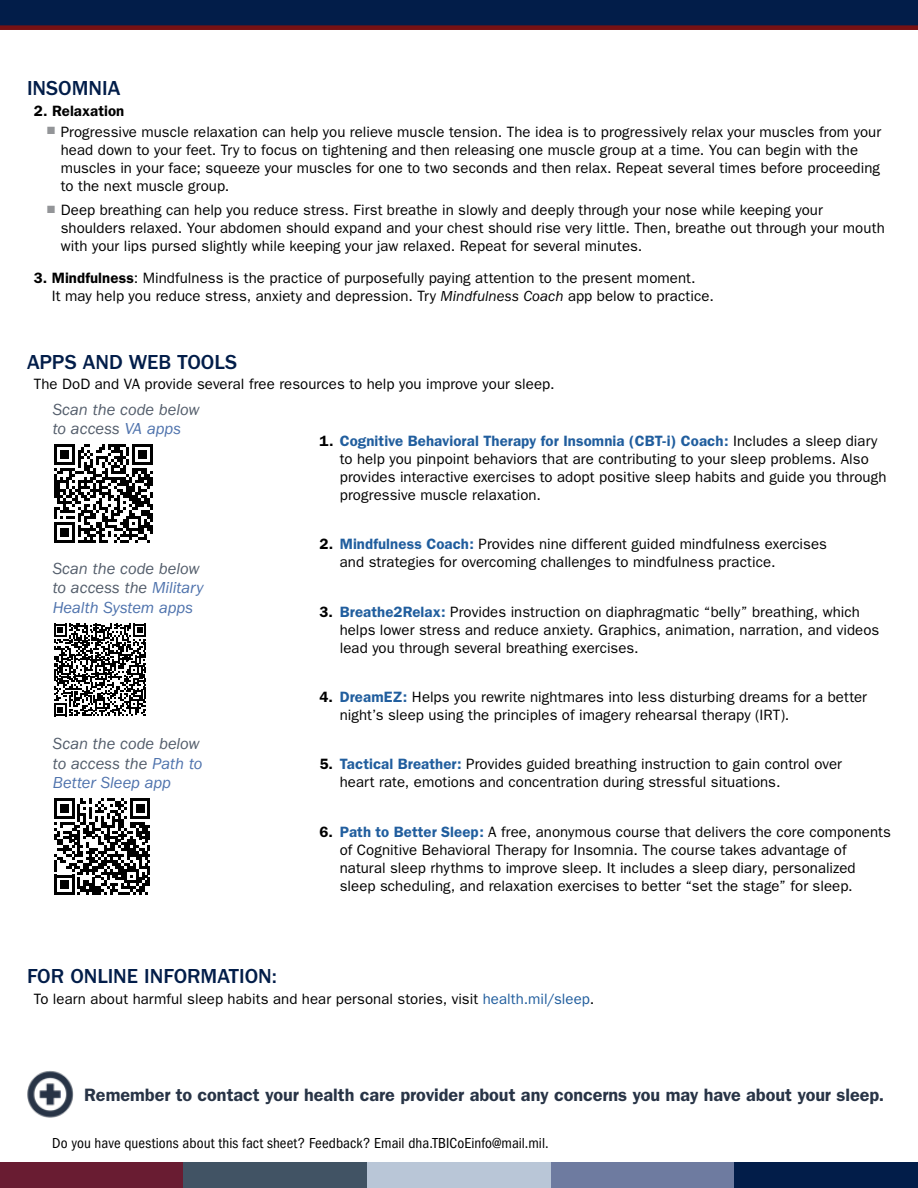
<style>
.page{position:relative;width:918px;height:1188px;background:#fff}
.page>*{position:absolute;margin:0;border:0;box-sizing:border-box;transform-origin:0 0}
.t1{font:500 21px "ITC Franklin Gothic Std";color:#021d49}
.body{font:600 18px "Franklin Gothic";color:#283446}
.call_out{font:italic 16.5px/19.5px "ITC Franklin Gothic Std";color:#535d6b}
.Body{font:15px/18px "ITC Franklin Gothic Std";letter-spacing:.005em;color:#000}
.Body_Text{font:condensed 15px "ITC Franklin Gothic Std";letter-spacing:.005em;color:#000}
.Body-2{font:600 15px "Franklin Gothic";letter-spacing:.005em;color:#000}
.s1{color:#939598}
.s2{font-family:"Franklin Gothic";font-weight:600}
.s3{font-style:italic}
.s4{color:#4f73ad}
.s5{font-family:"Franklin Gothic";font-weight:600;color:#215e9e}
.s6{color:#215e9e}
</style>
<div class="page">
<img style="left:27px;top:1071px;width:47px;height:47px">
<svg style="left:54px;top:799px;width:96px;height:96px"></svg>
<svg style="left:54px;top:444px;width:99px;height:99px"></svg>
<svg style="left:54px;top:624px;width:92px;height:92px"></svg>
<div style="left:0;top:0;width:918px;height:28px;background:#021d49"></div>
<div style="left:0;top:25px;width:918px;height:5px;background:#761113"></div>
<div style="left:0;top:1163px;width:183px;height:25px;background:#691c32"></div>
<div style="left:183px;top:1163px;width:184px;height:25px;background:#415364"></div>
<div style="left:367px;top:1163px;width:184px;height:25px;background:#b9c6d7"></div>
<div style="left:551px;top:1163px;width:184px;height:25px;background:#6e7ba0"></div>
<div style="left:735px;top:1163px;width:183px;height:25px;background:#021d49"></div>
<h3 class="t1" style="left:27px;top:76px;width:95px">INSOMNIA</h3>
<p class="Body-2" style="left:34px;top:102px;width:92px">2. Relaxation</p>
<p class="Body" style="left:61px;top:123px;width:822px;text-indent:-14px"><span class="s1">■</span> Progressive muscle relaxation can help you relieve muscle tension. The idea is to progressively relax your muscles from your head down to your feet. Try to focus on tightening and then releasing one muscle group at a time. You can begin with the muscles in your face; squeeze your muscles for one to two seconds and then relax. Repeat several times before proceeding to the next muscle group.</p>
<p class="Body" style="left:61px;top:201px;width:826px;text-indent:-14px"><span class="s1">■</span> Deep breathing can help you reduce stress. First breathe in slowly and deeply through your nose while keeping your shoulders relaxed. Your abdomen should expand and your chest should rise very little. Then, breathe out through your mouth with your lips pursed slightly while keeping your jaw relaxed. Repeat for several minutes.</p>
<p class="Body" style="left:52px;top:269px;width:664px;text-indent:-18px"><span class="s2">3. Mindfulness</span>: Mindfulness is the practice of purposefully paying attention to the present moment.<br>It may help you reduce stress, anxiety and depression. Try <span class="s3">Mindfulness Coach</span> app below to practice.</p>
<h3 class="t1" style="left:27px;top:350px;width:212px">APPS AND WEB TOOLS</h3>
<p class="Body" style="left:34px;top:375px;width:522px">The DoD and VA provide several free resources to help you improve your sleep.</p>
<p class="call_out" style="left:53px;top:400px;width:148px">Scan the code below to access <span class="s4">VA apps</span></p>
<p class="call_out" style="left:53px;top:559px;width:152px">Scan the code below to access the <span class="s4">Military<br>Health System apps</span></p>
<p class="call_out" style="left:53px;top:734px;width:151px">Scan the code below to access the <span class="s4">Path to<br>Better Sleep app</span></p>
<p class="Body" style="left:340px;top:432px;width:548px;text-indent:-20px"><span class="s2">1.</span> <span class="s5">Cognitive Behavioral Therapy for Insomnia (CBT-i) Coach:</span> Includes a sleep diary to help you pinpoint behaviors that are contributing to your sleep problems. Also provides interactive exercises to adopt positive sleep habits and guide you through progressive muscle relaxation.</p>
<p class="Body" style="left:340px;top:535px;width:489px;text-indent:-20px"><span class="s2">2.</span> <span class="s5">Mindfulness Coach:</span> Provides nine different guided mindfulness exercises and strategies for overcoming challenges to mindfulness practice.</p>
<p class="Body" style="left:340px;top:603px;width:541px;text-indent:-20px"><span class="s2">3.</span> <span class="s5">Breathe2Relax:</span> Provides instruction on diaphragmatic “belly” breathing, which helps lower stress and reduce anxiety. Graphics, animation, narration, and videos lead you through several breathing exercises.</p>
<p class="Body" style="left:340px;top:688px;width:529px;text-indent:-20px"><span class="s2">4.</span> <span class="s5">DreamEZ:</span> Helps you rewrite nightmares into less disturbing dreams for a better night’s sleep using the principles of imagery rehearsal therapy (IRT).</p>
<p class="Body" style="left:340px;top:755px;width:504px;text-indent:-20px"><span class="s2">5.</span> <span class="s5">Tactical Breather:</span> Provides guided breathing instruction to gain control over heart rate, emotions and concentration during stressful situations.</p>
<p class="Body" style="left:340px;top:823px;width:553px;text-indent:-20px"><span class="s2">6.</span> <span class="s5">Path to Better Sleep:</span> A free, anonymous course that delivers the core components of Cognitive Behavioral Therapy for Insomnia. The course takes advantage of natural sleep rhythms to improve sleep. It includes a sleep diary, personalized sleep scheduling, and relaxation exercises to better “set the stage” for sleep.</p>
<h3 class="t1" style="left:27px;top:964px;width:252px">FOR ONLINE INFORMATION:</h3>
<p class="Body" style="left:34px;top:990px;width:562px">To learn about harmful sleep habits and hear personal stories, visit <span class="s6">health.mil/sleep</span>.</p>
<p class="body" style="left:84px;top:1084px;width:801px">Remember to contact your health care provider about any concerns you may have about your sleep.</p>
<p class="Body_Text" style="left:52px;top:1135px;width:498px">Do you have questions about this fact sheet? Feedback? Email dha.TBICoEinfo@mail.mil.</p>
</div>
